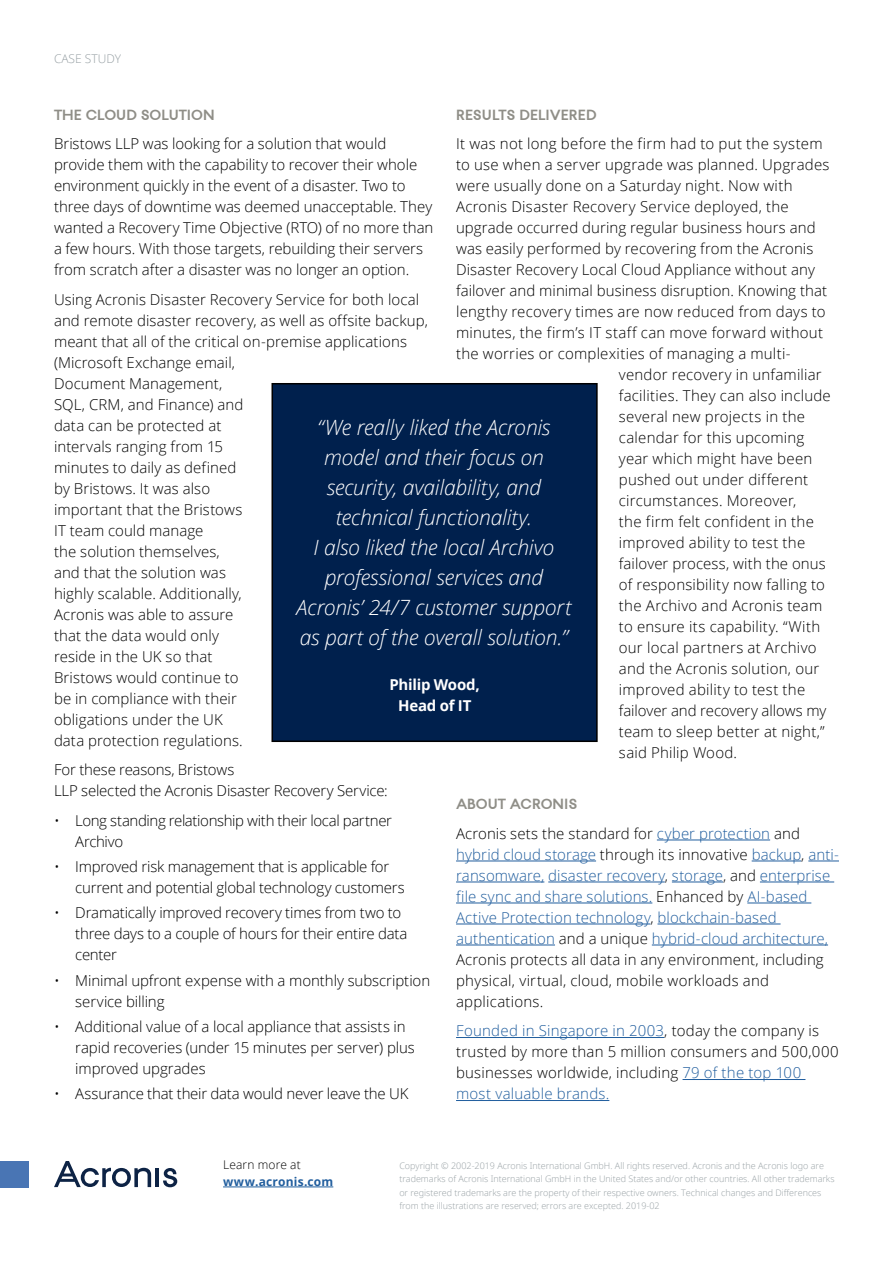
<style>
.page{position:relative;width:893px;height:1263px;background:#fff}
.page>*{position:absolute;margin:0;border:0;box-sizing:border-box;transform-origin:0 0}
.t1{font:italic 300 21px/30px "Open Sans";letter-spacing:-.01em;color:#fff;text-align:center}
.t2{font:300 15px/21px "Open Sans";letter-spacing:.005em;color:#000}
.t3{font:300 15px/21px "Open Sans";letter-spacing:.005em;color:#215e9e}
.t4{font:300 15px/21px "Open Sans";letter-spacing:-.015em;color:#000}
.t5{font:300 15px/21px "Open Sans";letter-spacing:-.025em;color:#000}
.t6{font:700 15px "Acronis";letter-spacing:.01em;color:#8f8e87}
.t7{font:700 15px/21px "Open Sans";letter-spacing:-.015em;color:#fff;text-align:center}
.t8{font:700 12px "Open Sans";letter-spacing:.015em;color:#215e9e}
.t9{font:300 12px "Open Sans";letter-spacing:.015em;color:#000}
.t10{font:300 12px "Open Sans";color:#97a0a4}
.t11{font:300 9px/13.5px "Open Sans";color:#97a0a4}
.s1{color:#000}
.s2{color:#215e9e}
</style>
<div class="page">
<hr style="left:657px;top:839px;width:113px;height:1px;background:#215e9e">
<hr style="left:456px;top:860px;width:140px;height:1px;background:#215e9e">
<hr style="left:752px;top:860px;width:49px;height:1px;background:#215e9e">
<hr style="left:808px;top:860px;width:31px;height:1px;background:#215e9e">
<hr style="left:456px;top:881px;width:88px;height:1px;background:#215e9e">
<hr style="left:548px;top:881px;width:117px;height:1px;background:#215e9e">
<hr style="left:672px;top:881px;width:51px;height:1px;background:#215e9e">
<hr style="left:760px;top:881px;width:74px;height:1px;background:#215e9e">
<hr style="left:456px;top:902px;width:196px;height:1px;background:#215e9e">
<hr style="left:747px;top:902px;width:64px;height:1px;background:#215e9e">
<hr style="left:456px;top:923px;width:194px;height:1px;background:#215e9e">
<hr style="left:657px;top:923px;width:124px;height:1px;background:#215e9e">
<hr style="left:456px;top:944px;width:99px;height:1px;background:#215e9e">
<hr style="left:652px;top:944px;width:176px;height:1px;background:#215e9e">
<hr style="left:456px;top:1037px;width:208px;height:1px;background:#215e9e">
<hr style="left:682px;top:1079px;width:123px;height:1px;background:#215e9e">
<hr style="left:456px;top:1100px;width:153px;height:1px;background:#215e9e">
<div style="left:272px;top:384px;width:325px;height:357px;background:#00204d"></div>
<div style="left:271px;top:383px;width:327px;height:359px;border:2px solid #000"></div>
<hr style="left:223px;top:1186px;width:110px;height:1px;background:#215e9e">
<hr style="left:156px;top:1168px;width:3px;height:19px;background:#0d2345">
<svg style="left:163px;top:1168px;width:14px;height:19px"></svg>
<svg style="left:54px;top:1161px;width:97px;height:26px"></svg>
<div style="left:0;top:1161px;width:28px;height:26px;background:#4975b4"></div>
<p class="t10" style="left:54px;top:51px;width:69px">CASE STUDY</p>
<p class="t6" style="left:54px;top:105px;width:162px">THE CLOUD SOLUTION</p>
<p class="t2" style="left:54px;top:133px;width:381px">Bristows LLP was looking for a solution that would provide them with the capability to recover their whole environment quickly in the event of a disaster. Two to three days of downtime was deemed unacceptable. They wanted a Recovery Time Objective (RTO) of no more than a few hours. With those targets, rebuilding their servers from scratch after a disaster was no longer an option.</p>
<p class="t2" style="left:54px;top:288px;width:375px">Using Acronis Disaster Recovery Service for both local and remote disaster recovery, as well as offsite backup, meant that all of the critical on-premise applications (Microsoft Exchange email,<br>Document Management,<br>SQL, CRM, and Finance) and<br>data can be protected at<br>intervals ranging from 15<br>minutes to daily as defined<br>by Bristows. It was also<br>important that the Bristows<br>IT team could manage<br>the solution themselves,<br>and that the solution was<br>highly scalable. Additionally,<br>Acronis was able to assure<br>that the data would only<br>reside in the UK so that<br>Bristows would continue to<br>be in compliance with their<br>obligations under the UK<br>data protection regulations.</p>
<p class="t4" style="left:54px;top:759px;width:335px">For these reasons, Bristows<br>LLP selected the Acronis Disaster Recovery Service:</p>
<p class="t5" style="left:75px;top:809px;width:318px;text-indent:-21px">• Long standing relationship with their local partner<br>Archivo</p>
<p class="t4" style="left:75px;top:856px;width:331px;text-indent:-21px">• Improved risk management that is applicable for current and potential global technology customers</p>
<p class="t4" style="left:75px;top:902px;width:334px;text-indent:-21px">• Dramatically improved recovery times from two to three days to a couple of hours for their entire data center</p>
<p class="t2" style="left:75px;top:969px;width:356px;text-indent:-21px">• Minimal upfront expense with a monthly subscription service billing</p>
<p class="t2" style="left:75px;top:1015px;width:341px;text-indent:-21px">• Additional value of a local appliance that assists in rapid recoveries (under 15 minutes per server) plus improved upgrades</p>
<p class="t4" style="left:54px;top:1083px;width:356px">• Assurance that their data would never leave the UK</p>
<p class="t6" style="left:456px;top:105px;width:142px">RESULTS DELIVERED</p>
<p class="t2" style="left:456px;top:133px;width:368px">It was not long before the firm had to put the system</p>
<p class="t2" style="left:456px;top:154px;width:375px">to use when a server upgrade was planned. Upgrades</p>
<p class="t2" style="left:456px;top:175px;width:338px">were usually done on a Saturday night. Now with</p>
<p class="t2" style="left:456px;top:196px;width:334px">Acronis Disaster Recovery Service deployed, the</p>
<p class="t2" style="left:456px;top:217px;width:361px">upgrade occurred during regular business hours and</p>
<p class="t2" style="left:456px;top:238px;width:359px">was easily performed by recovering from the Acronis</p>
<p class="t2" style="left:456px;top:259px;width:360px">Disaster Recovery Local Cloud Appliance without any</p>
<p class="t2" style="left:456px;top:280px;width:373px">failover and minimal business disruption. Knowing that</p>
<p class="t2" style="left:456px;top:301px;width:371px">lengthy recovery times are now reduced from days to</p>
<p class="t2" style="left:456px;top:322px;width:369px">minutes, the firm’s IT staff can move forward without</p>
<p class="t2" style="left:456px;top:343px;width:336px">the worries or complexities of managing a multi-</p>
<p class="t2" style="left:619px;top:364px;width:204px">vendor recovery in unfamiliar</p>
<p class="t2" style="left:619px;top:385px;width:213px">facilities. They can also include</p>
<p class="t2" style="left:619px;top:406px;width:188px">several new projects in the</p>
<p class="t2" style="left:619px;top:427px;width:187px">calendar for this upcoming</p>
<p class="t2" style="left:619px;top:448px;width:195px">year which might have been</p>
<p class="t2" style="left:619px;top:469px;width:191px">pushed out under different</p>
<p class="t2" style="left:619px;top:490px;width:179px">circumstances. Moreover,</p>
<p class="t2" style="left:619px;top:511px;width:196px">the firm felt confident in the</p>
<p class="t2" style="left:619px;top:532px;width:188px">improved ability to test the</p>
<p class="t2" style="left:619px;top:553px;width:208px">failover process, with the onus</p>
<p class="t2" style="left:619px;top:574px;width:208px">of responsibility now falling to</p>
<p class="t2" style="left:619px;top:595px;width:205px">the Archivo and Acronis team</p>
<p class="t2" style="left:619px;top:616px;width:203px">to ensure its capability. “With</p>
<p class="t2" style="left:619px;top:637px;width:199px">our local partners at Archivo</p>
<p class="t2" style="left:619px;top:658px;width:202px">and the Acronis solution, our</p>
<p class="t2" style="left:619px;top:679px;width:188px">improved ability to test the</p>
<p class="t2" style="left:619px;top:700px;width:209px">failover and recovery allows my</p>
<p class="t2" style="left:619px;top:721px;width:207px">team to sleep better at night,”</p>
<p class="t2" style="left:619px;top:742px;width:120px">said Philip Wood.</p>
<p class="t6" style="left:456px;top:795px;width:123px">ABOUT ACRONIS</p>
<p class="t3" style="left:456px;top:822px;width:384px"><span class="s1">Acronis sets the standard for</span> cyber protection <span class="s1">and </span>hybrid cloud storage <span class="s1">through its innovative</span> backup<span class="s1">,</span> anti&shy;ransomware, disaster recovery<span class="s1">,</span> storage<span class="s1">, and</span> enterprise file sync and share solutions. <span class="s1">Enhanced by</span> AI-based Active Protection technology<span class="s1">,</span> blockchain-based authentication <span class="s1">and a unique</span> hybrid-cloud architecture, <span class="s1">Acronis protects all data in any environment, including physical, virtual, cloud, mobile workloads and applications.</span></p>
<p class="t2" style="left:456px;top:1020px;width:384px"><span class="s2">Founded in Singapore in 2003</span>, today the company is trusted by more than 5 million consumers and 500,000 businesses worldwide, including <span class="s2">79 of the top 100 most valuable brands.</span></p>
<h1 class="t1" style="left:297px;top:412px;width:276px">“We really liked the Acronis model and their focus on security, availability, and technical functionality.<br>I also liked the local Archivo professional services and<br>Acronis’ 24/7 customer support as part of the overall solution.”</h1>
<p class="t7" style="left:389px;top:673px;width:92px">Philip Wood,<br>Head of IT</p>
<p class="t9" style="left:223px;top:1156px;width:79px">Learn more at</p>
<p class="t8" style="left:223px;top:1173px;width:112px">www.acronis.com</p>
<p class="t11" style="left:399px;top:1158px;width:437px">Copyright © 2002-2019 Acronis International GmbH. All rights reserved. Acronis and the Acronis logo are trademarks of Acronis International GmbH in the United States and/or other countries. All other trademarks or registered trademarks are the property of their respective owners. Technical changes and Differences from the illustrations are reserved; errors are excepted. 2019-02</p>
</div>
